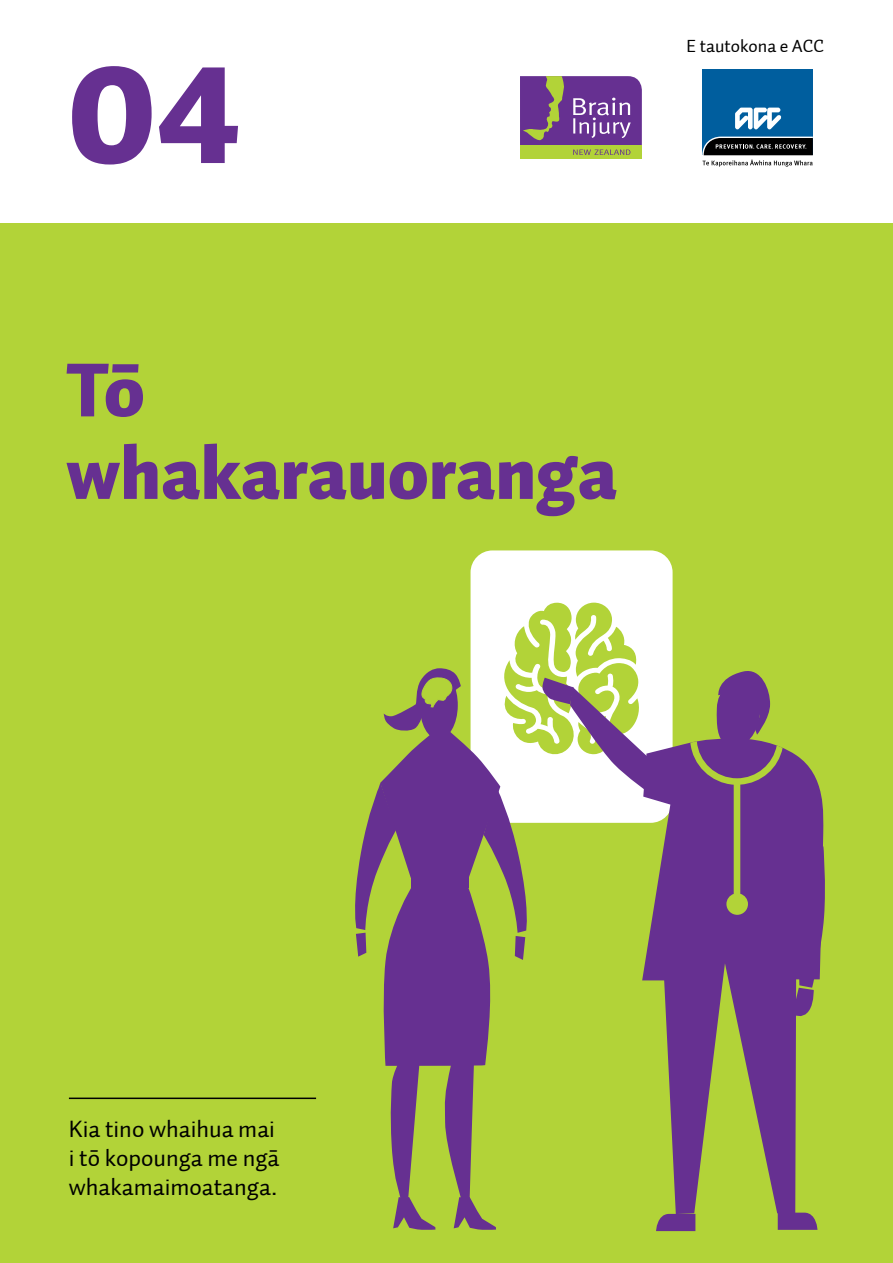
<style>
.page{position:relative;width:893px;height:1263px;background:#fff}
.page>*{position:absolute;margin:0;border:0;box-sizing:border-box;transform-origin:0 0}
.t1{font:136.2px "Auto 1 Black LF";color:#663091}
.t2{font:75px/82.5px "Auto 1 Black LF";color:#663091}
.t3{font:24px/28.8px "Auto 1 Regular LF";color:#000}
.t4{font:18px "Auto 1 Regular LF";color:#000}
</style>
<div class="page">
<div style="left:0;top:224px;width:893px;height:1039px;background:#b2d338"></div>
<svg style="left:520px;top:76px;width:122px;height:83px;background:#806183"></svg>
<div style="left:702px;top:70px;width:111px;height:85px;background:#005e9e"></div>
<svg style="left:735px;top:108px;width:46px;height:21px"></svg>
<svg style="left:702px;top:137px;width:111px;height:30px"></svg>
<hr style="left:69px;top:1097px;width:247px;height:2px;background:#000">
<div style="left:471px;top:550px;width:202px;height:273px;background:#fff;border-radius:22px"></div>
<svg style="left:355px;top:602px;width:470px;height:629px"></svg>
<h1 class="t1" style="left:66px;top:26px;width:176px">04</h1>
<p class="t4" style="left:687px;top:35px;width:139px">E tautokona e ACC</p>
<h2 class="t2" style="left:66px;top:352px;width:552px">Tō whakarauoranga</h2>
<p class="t3" style="left:69px;top:1115px;width:212px">Kia tino whaihua mai i tō kopounga me ngā whakamaimoatanga.</p>
</div>
